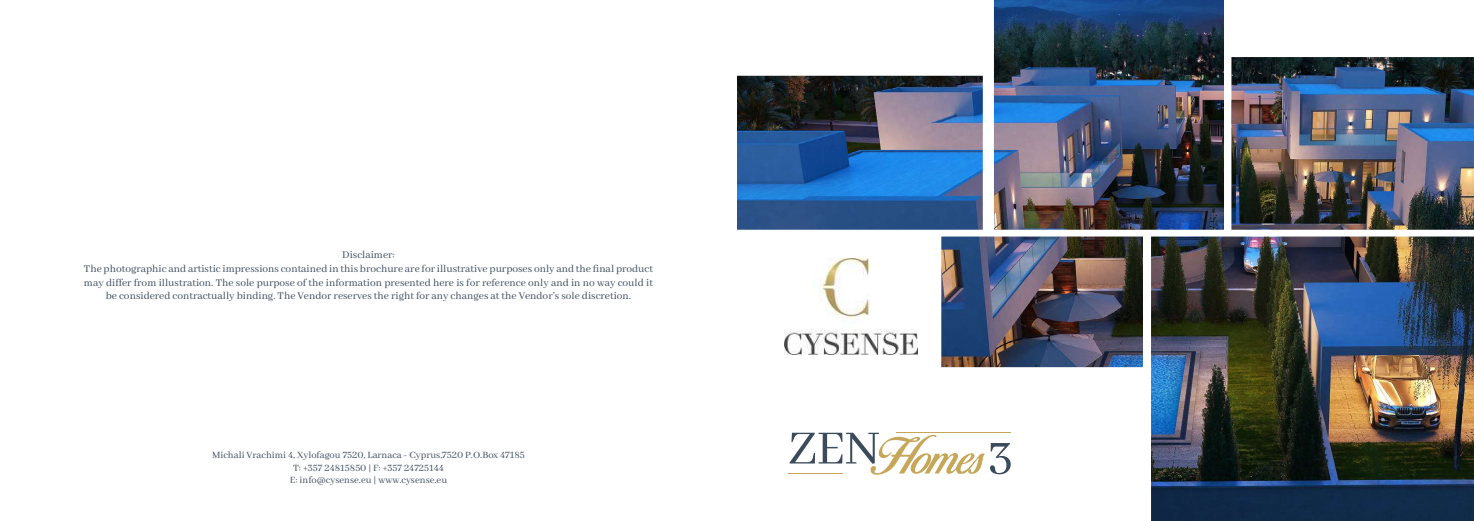
<style>
.page{position:relative;width:1474px;height:521px;background:#fff}
.page>*{position:absolute;margin:0;border:0;box-sizing:border-box;transform-origin:0 0}
.t1{font:52.5px "Abhaya Libre";color:#3b4b5c}
.t2{font:11.38px/13.7px "Abhaya Libre";color:#3b4b5c;text-align:center}
.t3{font:10.5px/12.6px "Abhaya Libre";color:#3b4b5c;text-align:center}
</style>
<div class="page">
<img style="left:737px;top:0;width:736px;height:521px">
<img style="left:785px;top:259px;width:132px;height:95px">
<svg style="left:870px;top:435px;width:114px;height:40px"></svg>
<hr style="left:788px;top:473px;width:54px;height:1px;background:#c6a759">
<hr style="left:895px;top:432px;width:115px;height:1px;background:#c6a759">
<p class="t2" style="left:84px;top:249px;width:570px">Disclaimer:<br>The photographic and artistic impressions contained in this brochure are for illustrative purposes only and the final product may differ from illustration. The sole purpose of the information presented here is for reference only and in no way could it be considered contractually binding. The Vendor reserves the right for any changes at the Vendor’s sole discretion.</p>
<p class="t3" style="left:212px;top:449px;width:314px">Michali Vrachimi 4, Xylofagou 7520, Larnaca - Cyprus,7520 P.O.Box 47185<br>T: +357 24815850 | F: +357 24725144</p>
<p class="t3" style="left:290px;top:474px;width:159px">E: info@cysense.eu | www.cysense.eu</p>
<h1 class="t1" style="left:788px;top:420px;width:92px">ZEN</h1>
<h1 class="t1" style="left:988px;top:430px;width:27px">3</h1>
</div>
